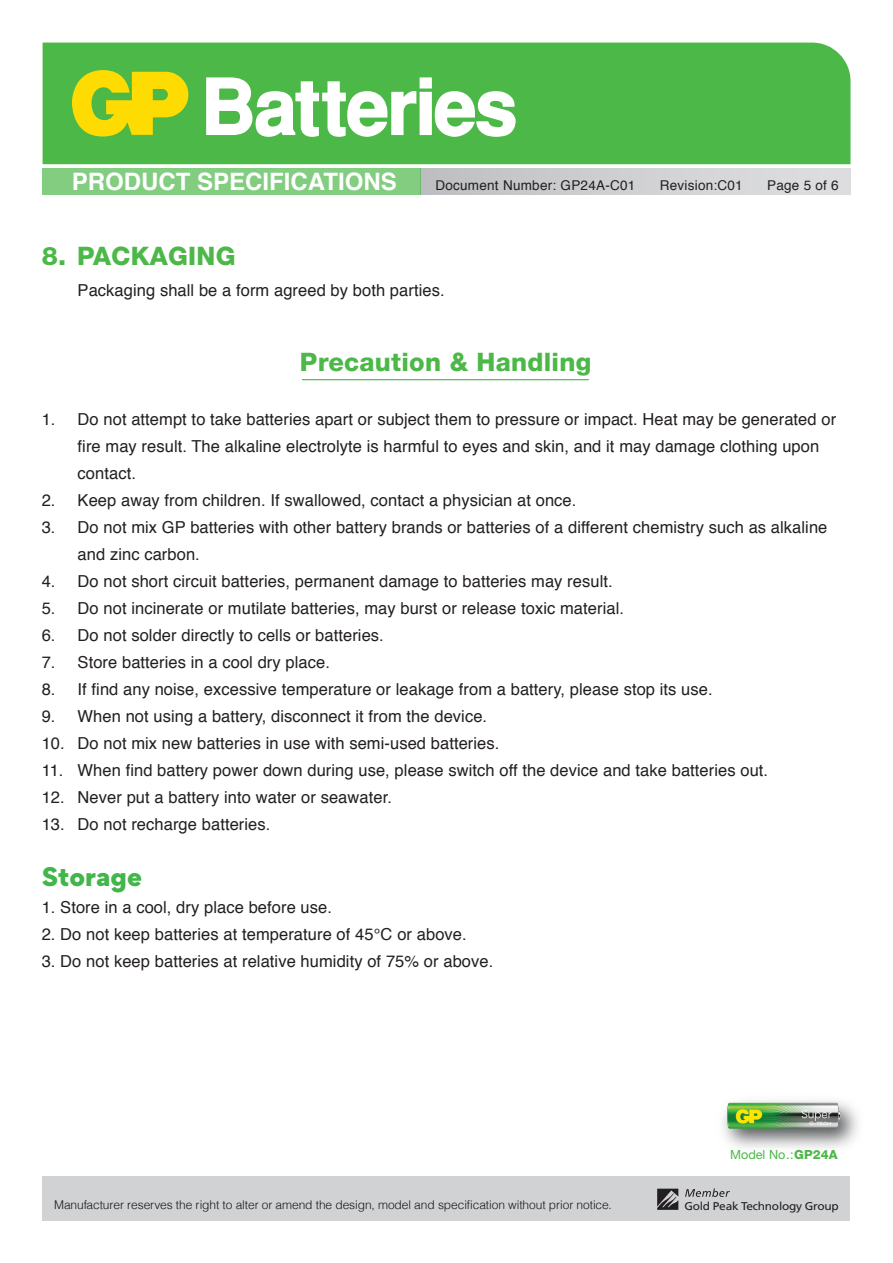
<style>
.page{position:relative;width:893px;height:1263px;background:#fff}
.page>*{position:absolute;margin:0;border:0;box-sizing:border-box;transform-origin:0 0}
.t1{font:800 25.5px "Helvetica Neue LT Std";letter-spacing:.01em;color:#4cb848}
.t2{font:700 24px "Helvetica";color:#fff}
.t3{font:900 24px "Gordita";color:#42b649}
.t4{font:16.5px/27px "Helvetica";letter-spacing:.005em;color:#231f20}
.t5{font:13.5px "Helvetica";letter-spacing:.02em;color:#231f20}
.t6{font:12.6px "Helvetica Neue LT Std";letter-spacing:.005em;color:#4cb848}
.t7{font:300 12px "Helvetica";letter-spacing:-.005em;color:#18151a}
.t8{font:11.25px "Frutiger LT Std";letter-spacing:-.02em;color:#231f20;scale:1.06 1}
.s1{font-weight:800}
</style>
<div class="page">
<div style="left:43px;top:1176px;width:807px;height:44px;background:#d1d2d4"></div>
<hr style="left:302px;top:379px;width:287px;height:1px;background:#42b649">
<div style="left:421px;top:168px;width:429px;height:26px;background:linear-gradient(to right,#bfc0c2,#e0e0e2)"></div>
<div style="left:43px;top:168px;width:378px;height:26px;background:#82cd7f"></div>
<div style="left:43px;top:43px;width:807px;height:121px;background:#4cb848"></div>
<svg style="left:205px;top:77px;width:311px;height:61px"></svg>
<svg style="left:72px;top:70px;width:116px;height:67px;background:#c3cf18"></svg>
<img style="left:847px;top:1104px;width:11px;height:40px">
<img style="left:722px;top:1100px;width:125px;height:48px">
<svg style="left:657px;top:1189px;width:21px;height:21px"></svg>
<svg style="left:685px;top:1188px;width:45px;height:9px"></svg>
<h2 class="t2" style="left:72px;top:162px;width:326px">PRODUCT SPECIFICATIONS</h2>
<p class="t5" style="left:435px;top:175px;width:201px">Document Number: GP24A-C01</p>
<p class="t5" style="left:660px;top:175px;width:85px">Revision:C01</p>
<p class="t5" style="left:767px;top:175px;width:73px">Page 5 of 6</p>
<h1 class="t1" style="left:42px;top:241px;width:195px">8. PACKAGING</h1>
<p class="t4" style="left:78px;top:277px;width:368px">Packaging shall be a form agreed by both parties.</p>
<h1 class="t1" style="left:300px;top:347px;width:293px">Precaution &amp; Handling</h1>
<p class="t4" style="left:78px;top:406px;width:760px;text-indent:-36px">1. Do not attempt to take batteries apart or subject them to pressure or impact. Heat may be generated or fire may result. The alkaline electrolyte is harmful to eyes and skin, and it may damage clothing upon contact.</p>
<p class="t4" style="left:42px;top:487px;width:536px">2. Keep away from children. If swallowed, contact a physician at once.</p>
<p class="t4" style="left:78px;top:514px;width:751px;text-indent:-36px">3. Do not mix GP batteries with other battery brands or batteries of a different chemistry such as alkaline and zinc carbon.</p>
<p class="t4" style="left:42px;top:568px;width:573px">4. Do not short circuit batteries, permanent damage to batteries may result.</p>
<p class="t4" style="left:42px;top:595px;width:584px">5. Do not incinerate or mutilate batteries, may burst or release toxic material.</p>
<p class="t4" style="left:42px;top:622px;width:344px">6. Do not solder directly to cells or batteries.</p>
<p class="t4" style="left:42px;top:649px;width:290px">7. Store batteries in a cool dry place.</p>
<p class="t4" style="left:42px;top:676px;width:673px">8. If find any noise, excessive temperature or leakage from a battery, please stop its use.</p>
<p class="t4" style="left:42px;top:703px;width:447px">9. When not using a battery, disconnect it from the device.</p>
<p class="t4" style="left:42px;top:730px;width:459px">10. Do not mix new batteries in use with semi-used batteries.</p>
<p class="t4" style="left:42px;top:757px;width:728px">11. When find battery power down during use, please switch off the device and take batteries out.</p>
<p class="t4" style="left:42px;top:784px;width:352px">12. Never put a battery into water or seawater.</p>
<p class="t4" style="left:42px;top:811px;width:230px">13. Do not recharge batteries.</p>
<h2 class="t3" style="left:42px;top:857px;width:102px">Storage</h2>
<p class="t4" style="left:42px;top:894px;width:292px">1. Store in a cool, dry place before use.</p>
<p class="t4" style="left:42px;top:921px;width:427px">2. Do not keep batteries at temperature of 45℃ or above.</p>
<p class="t4" style="left:42px;top:948px;width:453px">3. Do not keep batteries at relative humidity of 75% or above.</p>
<p class="t7" style="left:54px;top:1195px;width:559px">Manufacturer reserves the right to alter or amend the design, model and specification without prior notice.</p>
<p class="t6" style="left:730px;top:1147px;width:109px">Model No.:<span class="s1">GP24A</span></p>
<p class="t8" style="left:684px;top:1199px;width:147px">Gold Peak Technology Group</p>
</div>
